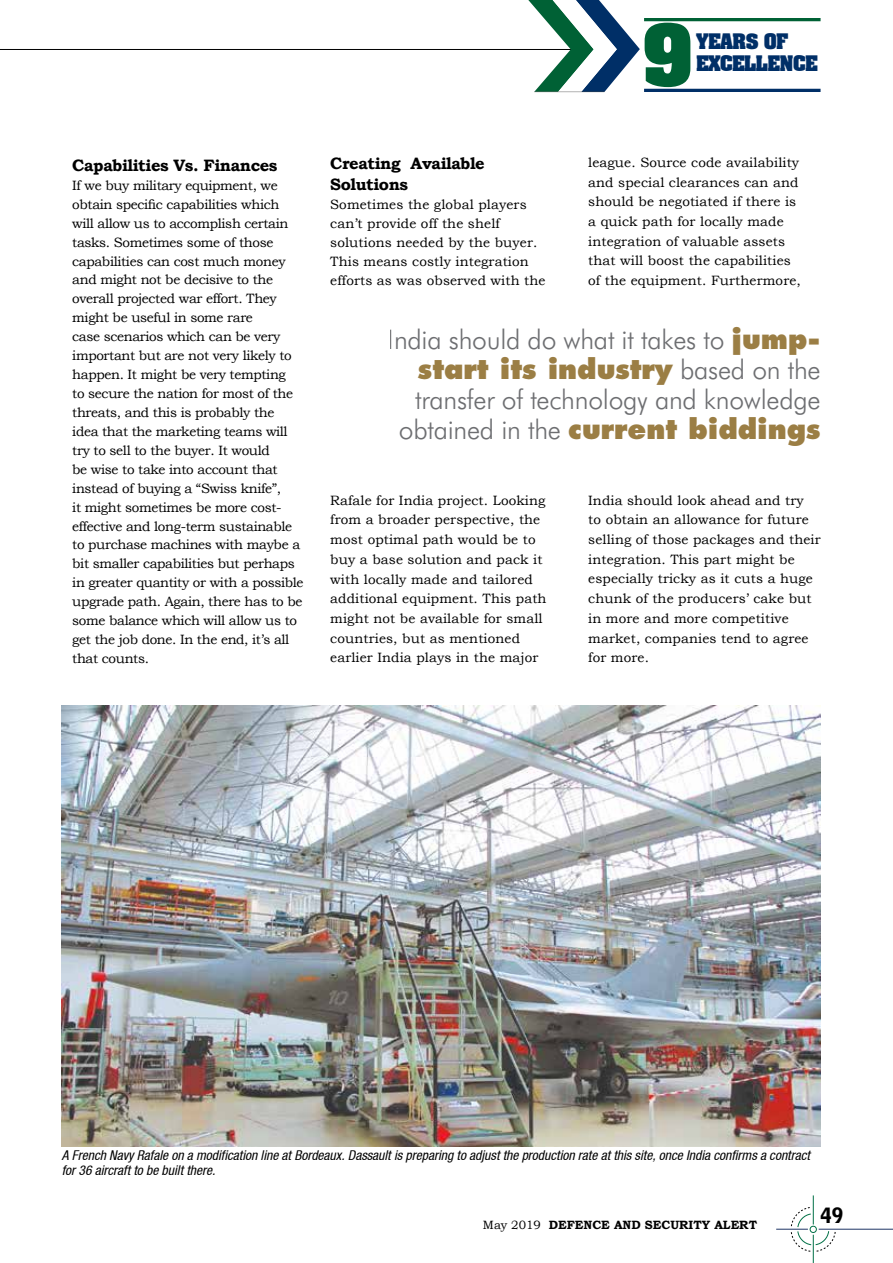
<style>
.page{position:relative;width:893px;height:1263px;background:#fff}
.page>*{position:absolute;margin:0;border:0;box-sizing:border-box;transform-origin:0 0}
.t1{font:700 72.3px "Aachen";color:#006135}
.t2{font:300 27px "Futura BT";letter-spacing:-.01em;color:#6d6e71}
.t3{font:800 27px "Futura";color:#9b7e44}
.t4{font:900 21px "Bell Gothic BT";color:#000}
.t5{font:700 18.15px "Aachen";letter-spacing:-.03em;color:#002f67}
.t6{font:700 16.5px/20.5px "Bookman Old Style";letter-spacing:-.025em;color:#000}
.t7{font:13.5px/19.6px "Bookman Old Style";letter-spacing:.01em;color:#000}
.t8{font:13.5px/18.9px "Bookman Old Style";letter-spacing:-.025em;color:#000}
.t9{font:13.5px/15.3px "Heavenetica Cond 5 Obl SH";color:#000}
.t10{font:700 12px "Bookman Old Style";color:#000}
.s1{font-family:"Futura";font-weight:800;color:#9b7e44}
.s2{font-family:"Futura BT";font-weight:300;color:#6d6e71}
.s3{font-weight:400}
</style>
<div class="page">
<hr style="left:819px;top:1229px;width:74px;height:1px;background:#1e3565">
<hr style="left:776px;top:1229px;width:32px;height:1px;background:#1e3565">
<svg style="left:791px;top:1195px;width:45px;height:68px"></svg>
<hr style="left:0;top:49px;width:575px;height:1px;background:#000">
<svg style="left:528px;top:0;width:112px;height:92px"></svg>
<hr style="left:534px;top:92px;width:71px;height:1px;background:#000">
<hr style="left:644px;top:89px;width:176px;height:3px;background:#002f67">
<hr style="left:644px;top:18px;width:176px;height:3px;background:#006135">
<img style="left:62px;top:705px;width:758px;height:441px">
<h1 class="t1" style="left:643px;top:1px;width:50px">9</h1>
<h3 class="t5" style="left:696px;top:28px;width:93px">YEARS OF</h3>
<h3 class="t5" style="left:696px;top:50px;width:123px">EXCELLENCE</h3>
<p class="t6" style="left:72px;top:155px;width:207px">Capabilities Vs. Finances</p>
<p class="t8" style="left:72px;top:176px;width:233px">If we buy military equipment, we obtain specific capabilities which will allow us to accomplish certain tasks. Sometimes some of those capabilities can cost much money and might not be decisive to the overall projected war effort. They might be useful in some rare<br>case scenarios which can be very important but are not very likely to happen. It might be very tempting<br>to secure the nation for most of the threats, and this is probably the idea that the marketing teams will try to sell to the buyer. It would<br>be wise to take into account that instead of buying a “Swiss knife”,<br>it might sometimes be more cost&shy;effective and long-term sustainable to purchase machines with maybe a bit smaller capabilities but perhaps in greater quantity or with a possible upgrade path. Again, there has to be some balance which will allow us to get the job done. In the end, it’s all that counts.</p>
<p class="t6" style="left:330px;top:153px;width:156px">Creating Available<br>Solutions</p>
<p class="t7" style="left:330px;top:195px;width:217px;line-height:19px">Sometimes the global players can’t provide off the shelf solutions needed by the buyer.<br>This means costly integration efforts as was observed with the</p>
<p class="t7" style="left:588px;top:153px;width:214px">league. Source code availability and special clearances can and should be negotiated if there is a quick path for locally made integration of valuable assets that will boost the capabilities of the equipment. Furthermore,</p>
<h2 class="t2" style="left:388px;top:323px;width:434px">India should do what it takes to <span class="s1">jump-</span></h2>
<h2 class="t3" style="left:418px;top:352px;width:404px">start its industry <span class="s2">based on the</span></h2>
<h2 class="t2" style="left:415px;top:383px;width:407px">transfer of technology and knowledge</h2>
<h2 class="t3" style="left:399px;top:412px;width:423px"><span class="s2">obtained in the</span> current biddings</h2>
<p class="t7" style="left:330px;top:490px;width:218px">Rafale for India project. Looking from a broader perspective, the most optimal path would be to buy a base solution and pack it with locally made and tailored additional equipment. This path might not be available for small countries, but as mentioned earlier India plays in the major</p>
<p class="t7" style="left:588px;top:490px;width:234px">India should look ahead and try<br>to obtain an allowance for future selling of those packages and their integration. This part might be especially tricky as it cuts a huge chunk of the producers’ cake but in more and more competitive market, companies tend to agree for more.</p>
<p class="t9" style="left:62px;top:1147px;width:750px">A French Navy Rafale on a modification line at Bordeaux. Dassault is preparing to adjust the production rate at this site, once India confirms a contract for 36 aircraft to be built there.</p>
<p class="t10" style="left:483px;top:1216px;width:276px"><span class="s3">May 2019</span> Defence AND security alert</p>
<h3 class="t4" style="left:820px;top:1202px;width:25px">49</h3>
</div>
